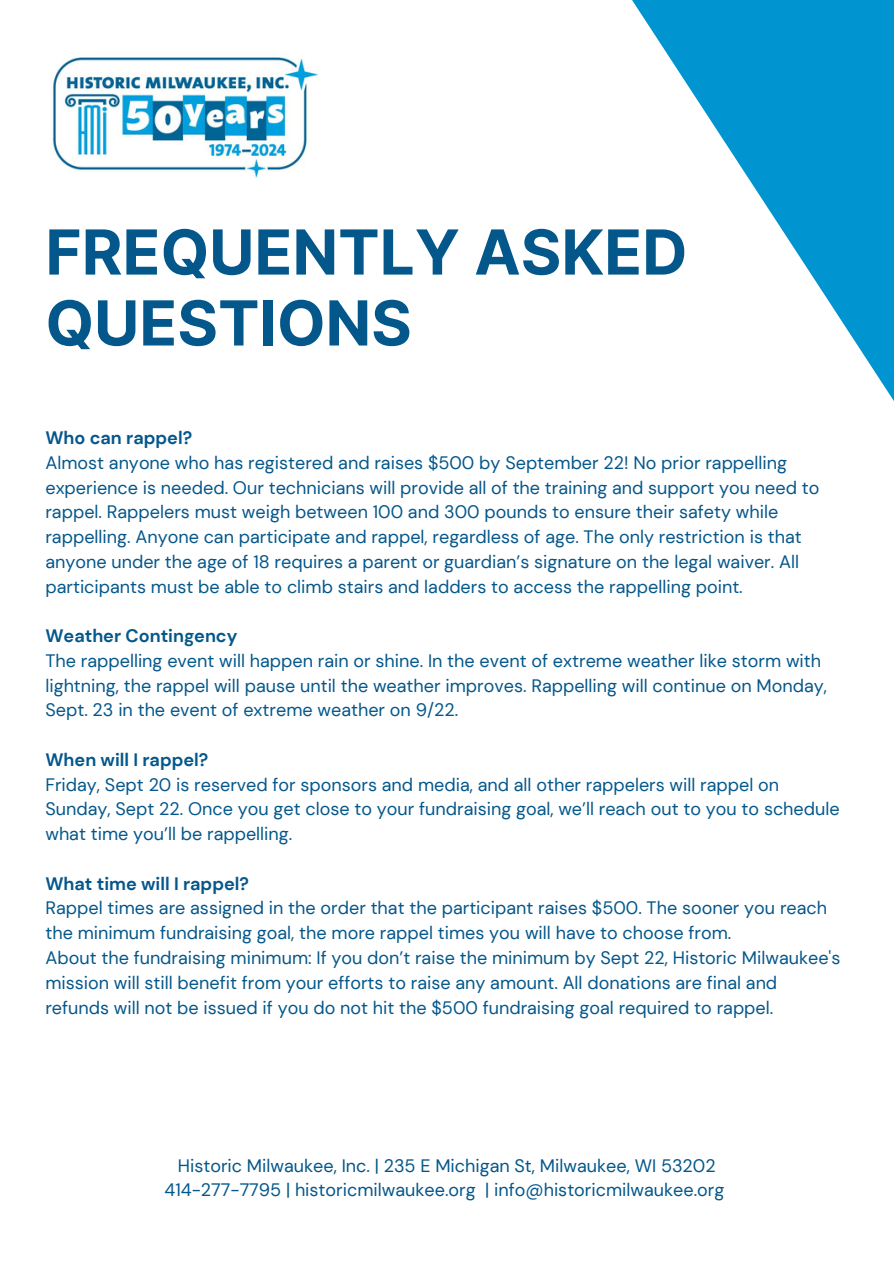
<style>
.page{position:relative;width:894px;height:1264px;background:#fff}
.page>*{position:absolute;margin:0;border:0;box-sizing:border-box;transform-origin:0 0}
.t1{font:700 62.1px/70.8px "Inter";color:#04578b}
.t2{font:18px/24.8px "DM Sans";color:#04578b}
.t3{font:700 18px "DM Sans";color:#04578b}
</style>
<div class="page">
<svg style="left:632px;top:0;width:261px;height:400px"></svg>
<img style="left:52px;top:56px;width:266px;height:122px">
<h1 class="t1" style="left:45px;top:218px;width:643px">FREQUENTLY ASKED<br>QUESTIONS</h1>
<p class="t3" style="left:45px;top:426px;width:148px">Who can rappel?</p>
<p class="t2" style="left:45px;top:450px;width:775px">Almost anyone who has registered and raises $500 by September 22! No prior rappelling experience is needed. Our technicians will provide all of the training and support you need to rappel. Rappelers must weigh between 100 and 300 pounds to ensure their safety while rappelling. Anyone can participate and rappel, regardless of age. The only restriction is that anyone under the age of 18 requires a parent or guardian’s signature on the legal waiver. All participants must be able to climb stairs and ladders to access the rappelling point.</p>
<p class="t3" style="left:45px;top:624px;width:193px">Weather Contingency</p>
<p class="t2" style="left:45px;top:648px;width:782px">The rappelling event will happen rain or shine. In the event of extreme weather like storm with lightning, the rappel will pause until the weather improves. Rappelling will continue on Monday,<br>Sept. 23 in the event of extreme weather on 9/22.</p>
<p class="t3" style="left:45px;top:748px;width:164px">When will I rappel?</p>
<p class="t2" style="left:45px;top:772px;width:795px">Friday, Sept 20 is reserved for sponsors and media, and all other rappelers will rappel on<br>Sunday, Sept 22. Once you get close to your fundraising goal, we’ll reach out to you to schedule what time you’ll be rappelling.</p>
<p class="t3" style="left:45px;top:872px;width:205px">What time will I rappel?</p>
<p class="t2" style="left:45px;top:895px;width:796px">Rappel times are assigned in the order that the participant raises $500. The sooner you reach the minimum fundraising goal, the more rappel times you will have to choose from.<br>About the fundraising minimum: If you don’t raise the minimum by Sept 22, Historic Milwaukee's mission will still benefit from your efforts to raise any amount. All donations are final and refunds will not be issued if you do not hit the $500 fundraising goal required to rappel.</p>
<p class="t2" style="left:164px;top:1152px;width:561px;text-align:center">Historic Milwaukee, Inc. | 235 E Michigan St, Milwaukee, WI 53202<br>414-277-7795 | historicmilwaukee.org | info@historicmilwaukee.org</p>
</div>
